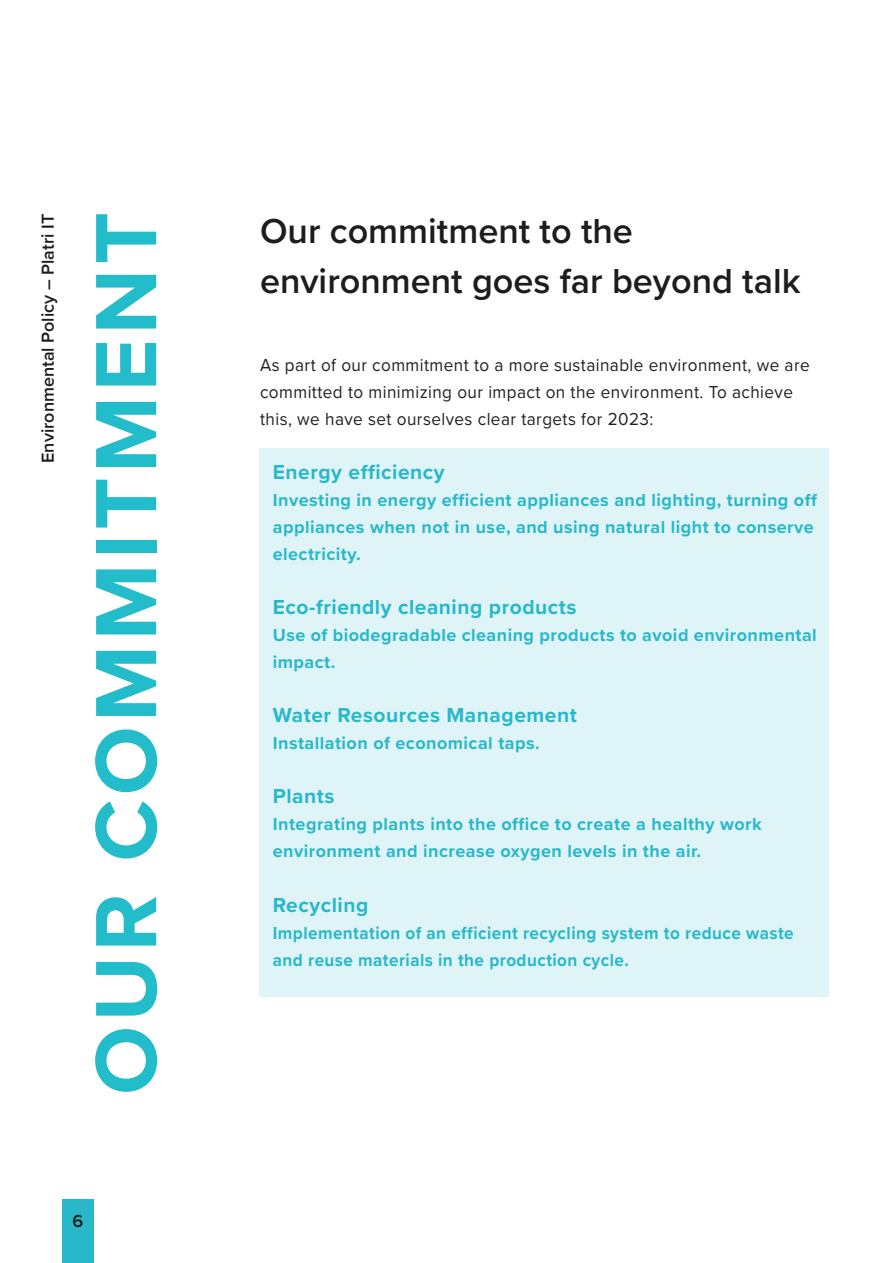
<style>
.page{position:relative;width:893px;height:1263px;background:#fff}
.page>*{position:absolute;margin:0;border:0;box-sizing:border-box;transform-origin:0 0}
.t1{font:700 90px "Proxima Nova";letter-spacing:.05em;color:#23bcca}
.Title_Page{font:600 36px/49.5px "Proxima Nova";color:#1c1d1c}
.Body_Text{font:700 21px "Proxima Nova";letter-spacing:.025em;color:#29b8ca}
.Body_Text-2{font:700 18px/27px "Proxima Nova";letter-spacing:.025em;color:#29b8ca}
.Body_Text-3{font:18px/27px "Proxima Nova";letter-spacing:.025em;color:#231f20;scale:.95 1}
.Body_Text-4{font:700 18px/27px "Proxima Nova";letter-spacing:.025em;color:#29b8ca;scale:.95 1}
.t2{font:600 18px "Proxima Nova";color:#1c1d1c}
</style>
<div class="page">
<div style="left:260px;top:448px;width:569px;height:548px;background:#dff4f7"></div>
<div style="left:62px;top:1199px;width:32px;height:64px;background:#29b8ca"></div>
<p class="t1" style="left:59px;top:1095px;width:884px;rotate:-90deg">OUR COMMITMENT</p>
<p class="t2" style="left:35px;top:463px;width:250px;rotate:-90deg">Environmental Policy – Platri IT</p>
<p class="Title_Page" style="left:260px;top:205px;width:542px">Our commitment to the environment goes far beyond talk</p>
<p class="Body_Text-3" style="left:260px;top:351px;width:580px">As part of our commitment to a more sustainable environment, we are committed to minimizing our impact on the environment. To achieve this, we have set ourselves clear targets for 2023:</p>
<p class="Body_Text" style="left:273px;top:457px;width:173px">Energy efficiency</p>
<p class="Body_Text-2" style="left:273px;top:486px;width:546px">Investing in energy efficient appliances and lighting, turning off appliances when not in use, and using natural light to conserve electricity.</p>
<p class="Body_Text" style="left:273px;top:592px;width:305px">Eco-friendly cleaning products</p>
<p class="Body_Text-2" style="left:273px;top:621px;width:545px">Use of biodegradable cleaning products to avoid environmental impact.</p>
<p class="Body_Text" style="left:273px;top:700px;width:305px">Water Resources Management</p>
<p class="Body_Text-2" style="left:273px;top:729px;width:268px">Installation of economical taps.</p>
<p class="Body_Text" style="left:273px;top:781px;width:63px">Plants</p>
<p class="Body_Text-2" style="left:273px;top:810px;width:490px">Integrating plants into the office to create a healthy work environment and increase oxygen levels in the air.</p>
<p class="Body_Text" style="left:273px;top:889px;width:97px">Recycling</p>
<p class="Body_Text-4" style="left:273px;top:918px;width:550px">Implementation of an efficient recycling system to reduce waste and reuse materials in the production cycle.</p>
<p class="t2" style="left:73px;top:1208px;width:12px">6</p>
</div>
